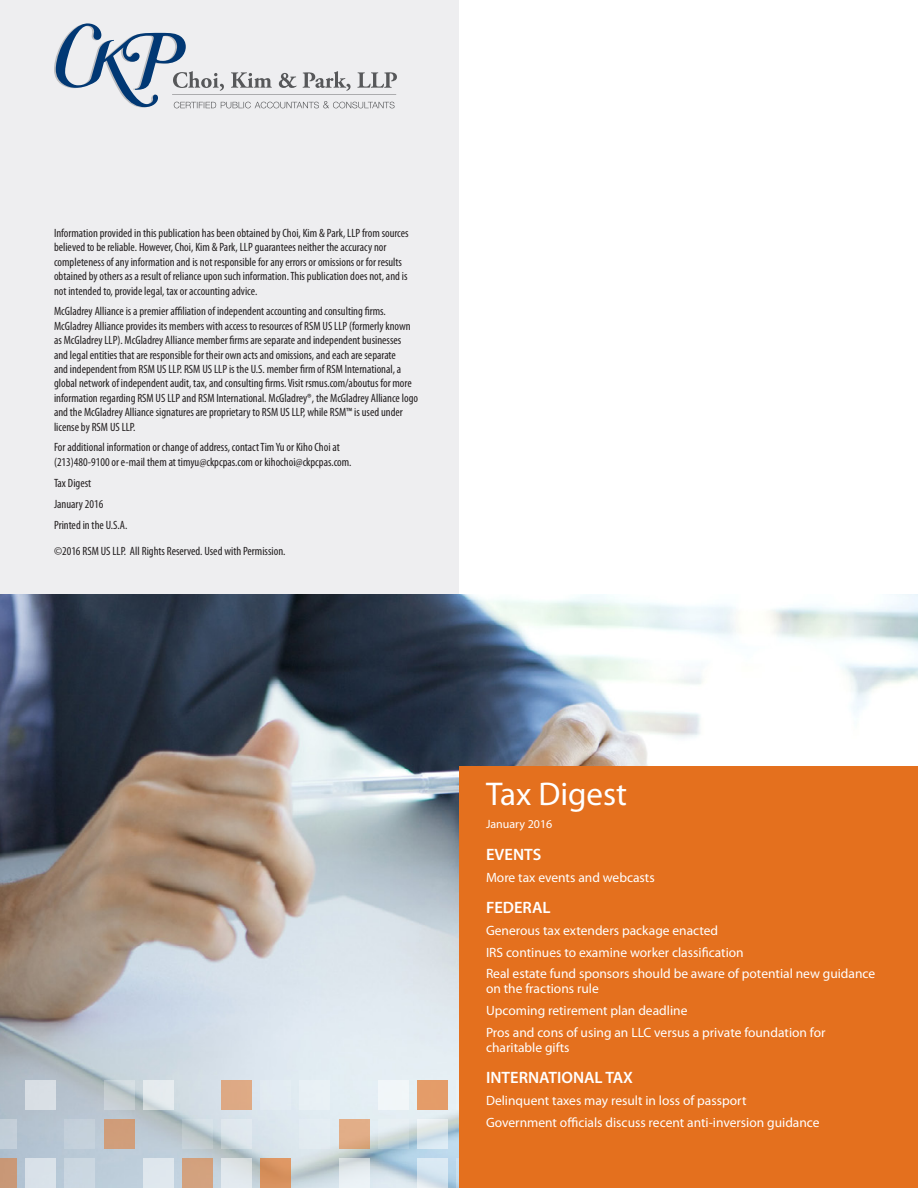
<style>
.page{position:relative;width:918px;height:1188px;background:#fff}
.page>*{position:absolute;margin:0;border:0;box-sizing:border-box;transform-origin:0 0}
.t1{font:33px "Myriad Pro";color:#fff}
.t2{font:600 16.5px "Myriad Pro";color:#fff}
.t3{font:13.5px/21.8px "Myriad Pro";color:#fff}
.t4{font:condensed 12px/14.4px "Myriad Pro";color:#231f20}
.t5{font:12px "Myriad Pro";color:#fff}
</style>
<div class="page">
<div style="left:0;top:0;width:459px;height:594px;background:#eeeef0"></div>
<img style="left:0;top:594px;width:918px;height:594px">
<div style="left:0;top:1158px;width:17px;height:30px;background:#c99877"></div>
<div style="left:26px;top:1158px;width:30px;height:30px;background:#d9e1e9"></div>
<div style="left:65px;top:1158px;width:30px;height:30px;background:#cbd7e1"></div>
<div style="left:104px;top:1158px;width:30px;height:30px;background:#bdcdda"></div>
<div style="left:143px;top:1158px;width:30px;height:30px;background:#dfe7ee"></div>
<div style="left:182px;top:1158px;width:30px;height:30px;background:#d3a27e"></div>
<div style="left:221px;top:1158px;width:31px;height:30px;background:#e0e7eb"></div>
<div style="left:261px;top:1158px;width:30px;height:30px;background:#d7915e"></div>
<svg style="left:300px;top:1158px;width:30px;height:30px"></svg>
<div style="left:339px;top:1158px;width:30px;height:30px;background:linear-gradient(to bottom,#d4dadd,#f0f7fb)"></div>
<svg style="left:417px;top:1158px;width:30px;height:30px"></svg>
<div style="left:456px;top:1158px;width:31px;height:30px;background:linear-gradient(to bottom,#d0e4f3,#bbd6e8)"></div>
<svg style="left:378px;top:1158px;width:30px;height:30px"></svg>
<div style="left:0;top:1119px;width:17px;height:30px;background:#c2ced9"></div>
<div style="left:26px;top:1119px;width:30px;height:30px;background:#b5c3d0"></div>
<div style="left:65px;top:1119px;width:30px;height:30px;background:#c4d0db"></div>
<div style="left:104px;top:1119px;width:30px;height:30px;background:#d09d7a"></div>
<div style="left:143px;top:1119px;width:30px;height:30px;background:linear-gradient(to right,#bdcad5,#bac5cc)"></div>
<svg style="left:182px;top:1119px;width:30px;height:30px"></svg>
<svg style="left:221px;top:1119px;width:31px;height:30px"></svg>
<div style="left:261px;top:1119px;width:30px;height:30px;background:#dbe6ec"></div>
<div style="left:300px;top:1119px;width:30px;height:30px;background:#e2ecf1"></div>
<div style="left:339px;top:1119px;width:30px;height:30px;background:#e2ae88"></div>
<svg style="left:417px;top:1119px;width:30px;height:30px"></svg>
<svg style="left:456px;top:1119px;width:3px;height:30px"></svg>
<svg style="left:378px;top:1119px;width:30px;height:30px"></svg>
<div style="left:0;top:1080px;width:17px;height:30px;background:#b1bdc8"></div>
<div style="left:26px;top:1080px;width:30px;height:30px;background:#d9dfe5"></div>
<div style="left:65px;top:1080px;width:30px;height:30px;background:#b6c2cd"></div>
<svg style="left:104px;top:1080px;width:30px;height:30px"></svg>
<svg style="left:143px;top:1080px;width:30px;height:30px"></svg>
<div style="left:182px;top:1080px;width:30px;height:30px;background:#d3dee5"></div>
<div style="left:221px;top:1080px;width:31px;height:30px;background:#dea985"></div>
<div style="left:261px;top:1080px;width:30px;height:30px;background:#e2ebf2"></div>
<div style="left:300px;top:1080px;width:30px;height:30px;background:#e8f0f5"></div>
<div style="left:339px;top:1080px;width:30px;height:30px;background:#e3eef3"></div>
<div style="left:417px;top:1080px;width:30px;height:30px;background:#e49c69"></div>
<div style="left:456px;top:1080px;width:31px;height:30px;background:#e9f1f5"></div>
<div style="left:378px;top:1080px;width:30px;height:30px;background:#f1f6f8"></div>
<div style="left:459px;top:767px;width:459px;height:421px;background:#e4701e"></div>
<svg style="left:54px;top:23px;width:343px;height:85px"></svg>
<p class="t4" style="left:54px;top:226px;width:356px">Information provided in this publication has been obtained by Choi, Kim &amp; Park, LLP from sources believed to be reliable. However, Choi, Kim &amp; Park, LLP guarantees neither the accuracy nor completeness of any information and is not responsible for any errors or omissions or for results obtained by others as a result of reliance upon such information. This publication does not, and is not intended to, provide legal, tax or accounting advice.</p>
<p class="t4" style="left:54px;top:304px;width:366px">McGladrey Alliance is a premier affiliation of independent accounting and consulting firms.<br>McGladrey Alliance provides its members with access to resources of RSM US LLP (formerly known as McGladrey LLP). McGladrey Alliance member firms are separate and independent businesses and legal entities that are responsible for their own acts and omissions, and each are separate<br>and independent from RSM US LLP. RSM US LLP is the U.S. member firm of RSM International, a global network of independent audit, tax, and consulting firms. Visit rsmus.com/aboutus for more information regarding RSM US LLP and RSM International. McGladrey®, the McGladrey Alliance logo and the McGladrey Alliance signatures are proprietary to RSM US LLP, while RSM™ is used under license by RSM US LLP.</p>
<p class="t4" style="left:54px;top:441px;width:299px">For additional information or change of address, contact Tim Yu or Kiho Choi at (213)480-9100 or e-mail them at timyu@ckpcpas.com or kihochoi@ckpcpas.com.</p>
<p class="t4" style="left:54px;top:473px;width:75px;line-height:20.9px">Tax Digest<br>January 2016<br>Printed in the U.S.A.</p>
<p class="t4" style="left:54px;top:544px;width:233px">©2016 RSM US LLP. All Rights Reserved. Used with Permission.</p>
<h1 class="t1" style="left:486px;top:774px;width:143px">Tax Digest</h1>
<p class="t5" style="left:486px;top:817px;width:68px">January 2016</p>
<h2 class="t2" style="left:486px;top:844px;width:57px">EVENTS</h2>
<p class="t3" style="left:486px;top:866px;width:170px">More tax events and webcasts</p>
<h2 class="t2" style="left:486px;top:897px;width:66px">FEDERAL</h2>
<p class="t3" style="left:486px;top:919px;width:391px">Generous tax extenders package enacted<br>IRS continues to examine worker classification<br>Real estate fund sponsors should be aware of potential new guidance</p>
<p class="t3" style="left:486px;top:978px;width:341px">on the fractions rule<br>Upcoming retirement plan deadline<br>Pros and cons of using an LLC versus a private foundation for</p>
<p class="t3" style="left:486px;top:1036px;width:85px">charitable gifts</p>
<h2 class="t2" style="left:486px;top:1067px;width:148px">INTERNATIONAL TAX</h2>
<p class="t3" style="left:486px;top:1089px;width:335px">Delinquent taxes may result in loss of passport<br>Government officials discuss recent anti-inversion guidance</p>
</div>
